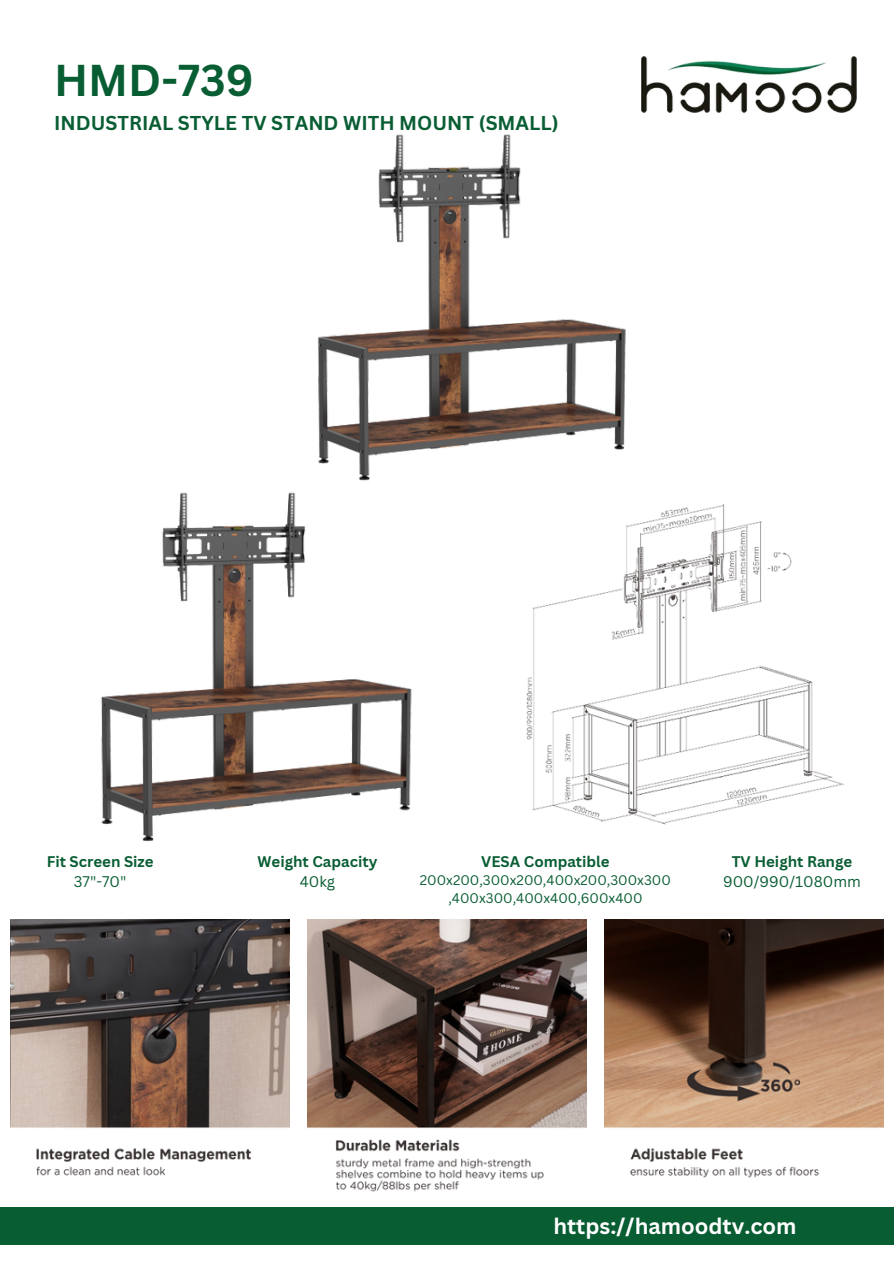
<style>
.page{position:relative;width:894px;height:1264px;background:#fff}
.page>*{position:absolute;margin:0;border:0;box-sizing:border-box;transform-origin:0 0}
.t1{font:700 43.35px "Canva Sans";color:#095d33}
.t2{font:700 21.75px "Canva Sans";color:#fff}
.t3{font:700 19.5px "Canva Sans";color:#095d33}
.t4{font:700 15px "Canva Sans";color:#095d33}
.t5{font:15px "Canva Sans";color:#095d33}
.t6{font:13.5px/18px "Canva Sans";color:#095d33;text-align:center}
</style>
<div class="page">
<img style="left:641px;top:56px;width:215px;height:56px">
<div style="left:0;top:1207px;width:893px;height:37px;background:#095d33"></div>
<img style="left:10px;top:919px;width:279px;height:257px">
<img style="left:307px;top:919px;width:279px;height:273px">
<img style="left:604px;top:919px;width:279px;height:259px">
<img style="left:101px;top:492px;width:311px;height:350px">
<img style="left:271px;top:106px;width:401px;height:401px">
<img style="left:515px;top:493px;width:329px;height:332px">
<p class="t1" style="left:54px;top:49px;width:201px">HMD-739</p>
<p class="t3" style="left:54px;top:109px;width:506px">INDUSTRIAL STYLE TV STAND WITH MOUNT (SMALL)</p>
<p class="t4" style="left:47px;top:850px;width:108px">Fit Screen Size</p>
<p class="t5" style="left:74px;top:871px;width:54px">37"-70"</p>
<p class="t4" style="left:257px;top:850px;width:121px">Weight Capacity</p>
<p class="t5" style="left:300px;top:871px;width:37px">40kg</p>
<p class="t4" style="left:481px;top:850px;width:130px">VESA Compatible</p>
<p class="t6" style="left:419px;top:870px;width:252px">200x200,300x200,400x200,300x300 ,400x300,400x400,600x400</p>
<p class="t4" style="left:731px;top:850px;width:122px">TV Height Range</p>
<p class="t5" style="left:722px;top:871px;width:139px">900/990/1080mm</p>
<p class="t2" style="left:553px;top:1210px;width:244px">https://hamoodtv.com</p>
</div>
